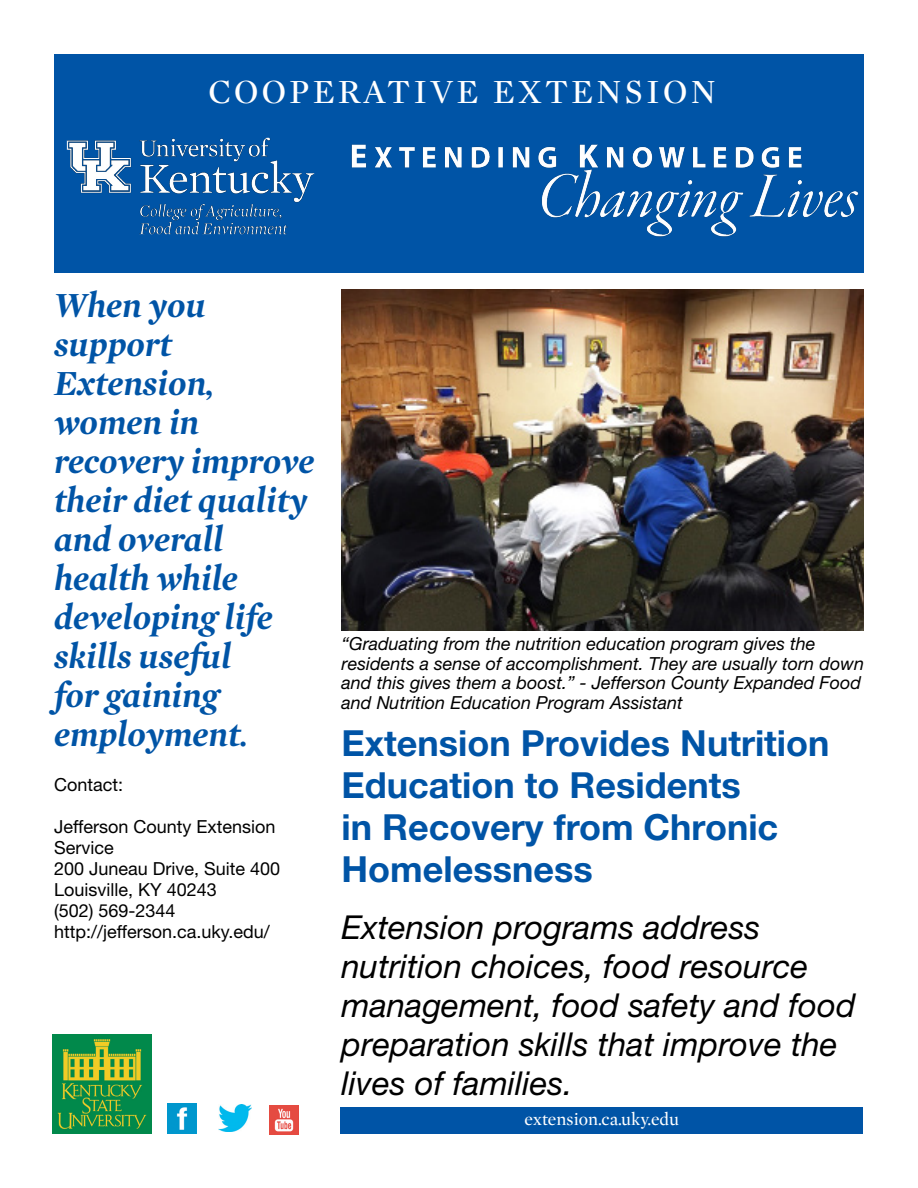
<style>
.page{position:relative;width:918px;height:1188px;background:#fff}
.page>*{position:absolute;margin:0;border:0;box-sizing:border-box;transform-origin:0 0}
.t1{font:italic 700 36px/39px "Mercury Display";color:#0054a6}
.t2{font:700 36px/42px "Helvetica Neue LT Std";color:#0054a6}
.t3{font:34.5px "Mercury Display";letter-spacing:.09em;color:#fff}
.t4{font:italic 33px/39px "Helvetica Neue LT Std";color:#000}
.t5{font:italic 18px/19.5px "Helvetica Neue LT Std";color:#000}
.t6{font:18px/21px "Helvetica Neue LT Std";color:#000}
.t7{font:18px "Mercury Display";color:#fff}
</style>
<div class="page">
<img style="left:168px;top:1104px;width:29px;height:29px">
<img style="left:218px;top:1105px;width:33px;height:26px">
<img style="left:269px;top:1106px;width:30px;height:29px">
<div style="left:340px;top:1108px;width:523px;height:26px;background:#0054a6"></div>
<div style="left:54px;top:54px;width:810px;height:218px;background:#0054a6"></div>
<img style="left:351px;top:144px;width:508px;height:93px">
<img style="left:66px;top:137px;width:249px;height:98px">
<img style="left:53px;top:1034px;width:99px;height:100px">
<img style="left:342px;top:289px;width:522px;height:342px">
<h2 class="t3" style="left:209px;top:67px;width:509px">COOPERATIVE EXTENSION</h2>
<h1 class="t1" style="left:54px;top:284px;width:262px">When you support<br>Extension, women in recovery improve their diet quality and overall health while developing life skills useful<br>for gaining employment.</h1>
<p class="t6" style="left:54px;top:774px;width:71px">Contact:</p>
<p class="t6" style="left:54px;top:816px;width:228px">Jefferson County Extension<br>Service<br>200 Juneau Drive, Suite 400<br>Louisville, KY 40243<br>(502) 569-2344 http://jefferson.ca.uky.edu/</p>
<p class="t5" style="left:342px;top:634px;width:524px">“Graduating from the nutrition education program gives the residents a sense of accomplishment. They are usually torn down and this gives them a boost.” - Jefferson County Expanded Food and Nutrition Education Program Assistant</p>
<h1 class="t2" style="left:342px;top:722px;width:489px">Extension Provides Nutrition<br>Education to Residents<br>in Recovery from Chronic<br>Homelessness</h1>
<h3 class="t4" style="left:342px;top:908px;width:516px">Extension programs address nutrition choices, food resource management, food safety and food preparation skills that improve the lives of families.</h3>
<p class="t7" style="left:524px;top:1107px;width:156px">extension.ca.uky.edu</p>
</div>
